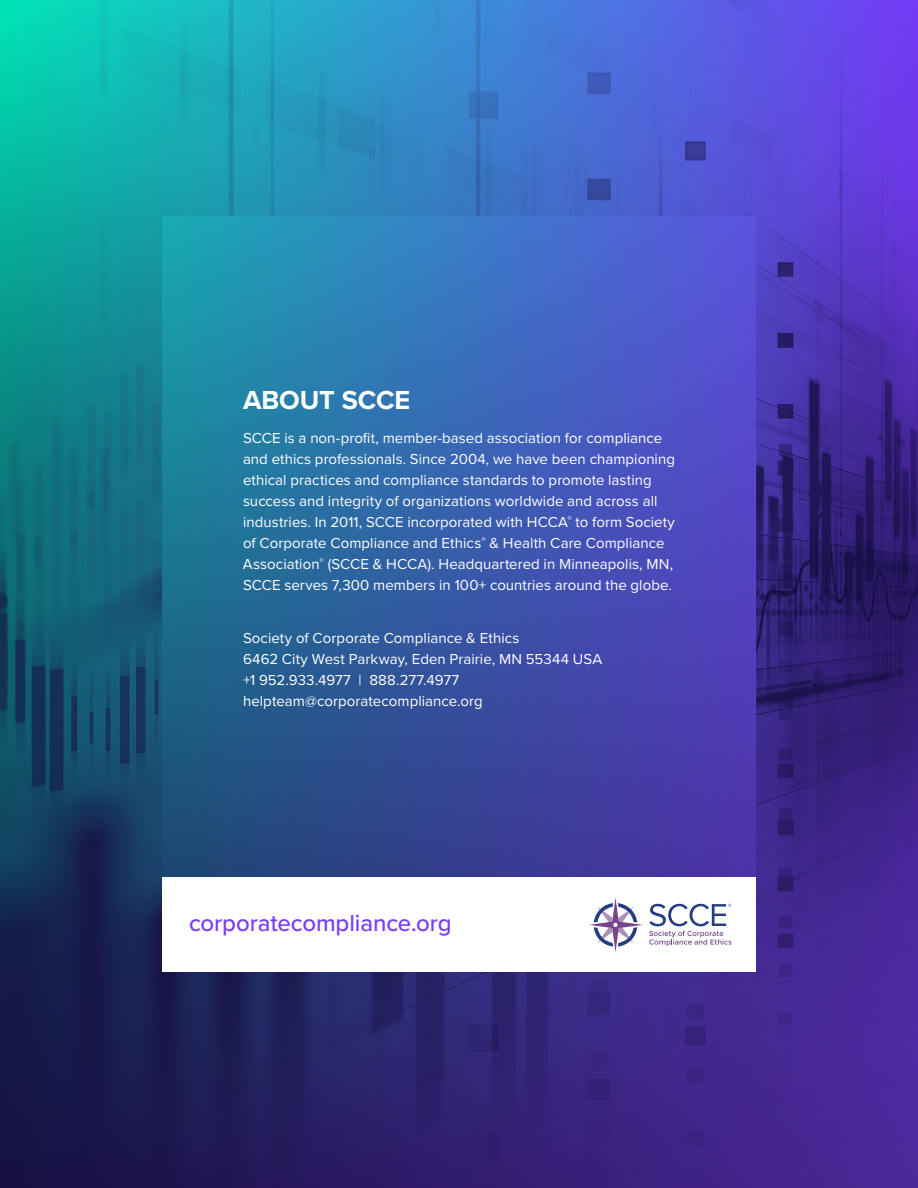
<style>
.page{position:relative;width:918px;height:1188px;background:#fff}
.page>*{position:absolute;margin:0;border:0;box-sizing:border-box;transform-origin:0 0}
.t1{font:700 27px "Proxima Nova";letter-spacing:-.005em;color:#fff}
.t2{font:500 24px "Proxima Nova";letter-spacing:-.005em;color:#783cfe}
.t3{font:15px/21px "Proxima Nova";letter-spacing:.005em;color:#fff}
</style>
<div class="page">
<img style="left:0;top:0;width:918px;height:1188px">
<div style="left:162px;top:878px;width:594px;height:94px;background:#fff"></div>
<svg style="left:589px;top:898px;width:54px;height:54px"></svg>
<svg style="left:649px;top:904px;width:82px;height:42px"></svg>
<h1 class="t1" style="left:243px;top:380px;width:169px">ABOUT SCCE</h1>
<p class="t3" style="left:243px;top:427px;width:434px">SCCE is a non-profit, member-based association for compliance and ethics professionals. Since 2004, we have been championing ethical practices and compliance standards to promote lasting success and integrity of organizations worldwide and across all industries. In 2011, SCCE incorporated with HCCA<sup>®</sup> to form Society of Corporate Compliance and Ethics<sup>®</sup> &amp; Health Care Compliance Association<sup>®</sup> (SCCE &amp; HCCA). Headquartered in Minneapolis, MN, SCCE serves 7,300 members in 100+ countries around the globe.</p>
<p class="t3" style="left:243px;top:627px;width:361px">Society of Corporate Compliance &amp; Ethics<br>6462 City West Parkway, Eden Prairie, MN 55344 USA +1 952.933.4977 | 888.277.4977 helpteam@corporatecompliance.org</p>
<h2 class="t2" style="left:189px;top:905px;width:264px">corporatecompliance.org</h2>
</div>
